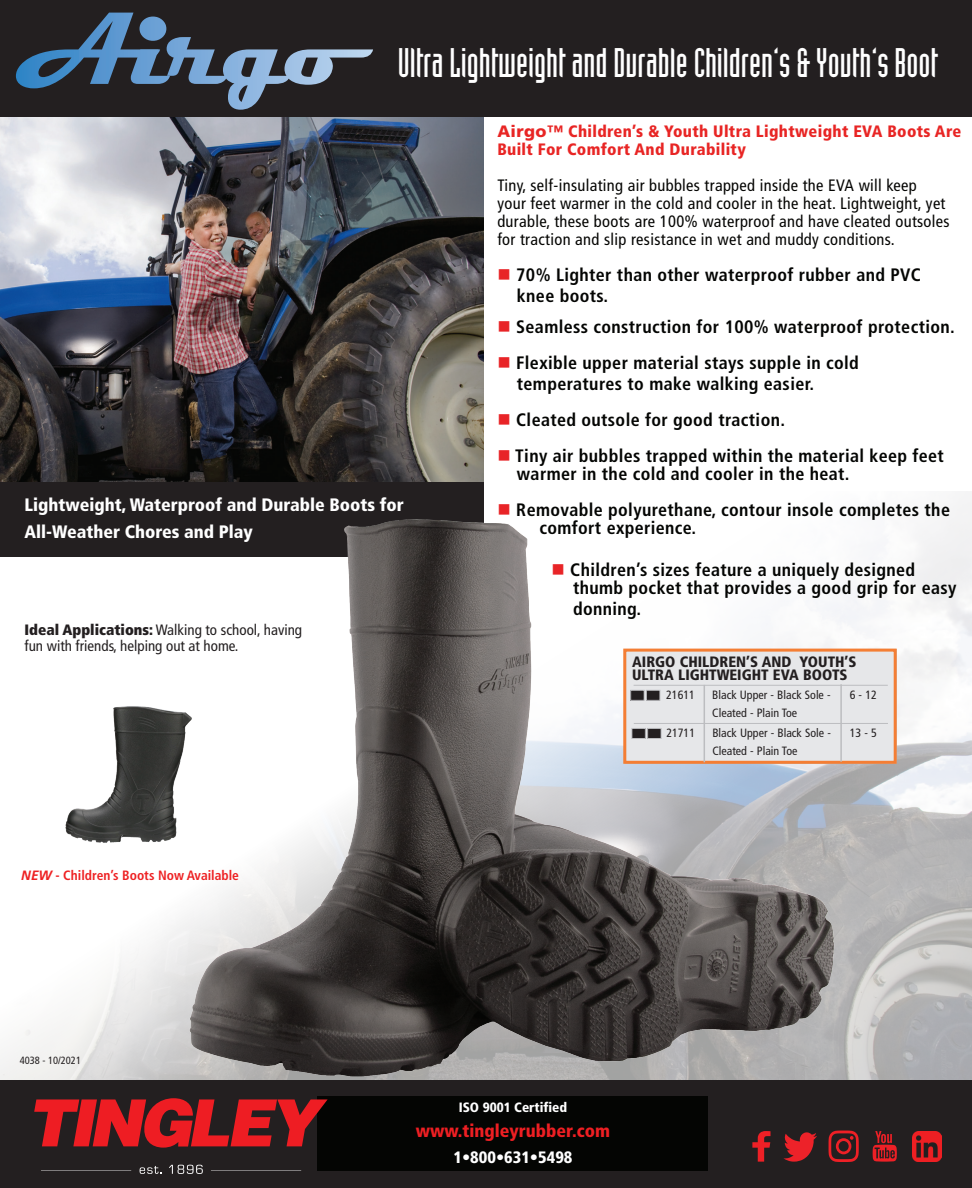
<style>
.page{position:relative;width:972px;height:1188px;background:#fff}
.page>*{position:absolute;margin:0;border:0;box-sizing:border-box;transform-origin:0 0}
.t1{font:40.5px "Industria LT Pro Solid";color:#fff}
.t2{font:700 condensed 18px/18px "Frutiger LT Std";letter-spacing:.02em;color:#040503}
.t3{font:900 condensed 18px/27px "Frutiger LT Std";color:#fff}
.t4{font:900 condensed 18px "Frutiger LT Std";color:#ee1f23}
.t5{font:condensed 16.5px/18px "Frutiger LT Std";letter-spacing:.02em;color:#050503}
.t6{font:900 condensed 16.5px/18px "Frutiger LT Std";letter-spacing:.02em;color:#e82524}
.t7{font:900 condensed 16.5px "Frutiger LT Std";color:#fff}
.t8{font:condensed 15px/16.5px "Frutiger LT Std";color:#231f20}
.t9{font:900 condensed 15px/13.5px "Frutiger LT Std";color:#231f20}
.t10{font:700 condensed 13.5px "Frutiger LT Std";color:#ee2123}
.t11{font:900 condensed 13.5px "Frutiger LT Std";color:#fff}
.t12{font:condensed 12px "Frutiger LT Std";color:#231f20}
.t13{font:condensed 10.5px "Frutiger LT Std";color:#231f20}
.s1{font-weight:900}
.s2{font-style:italic;font-stretch:normal}
.s3{font-stretch:normal}
.s4{color:#e82427}
</style>
<div class="page">
<img style="left:0;top:492px;width:972px;height:588px">
<img style="left:0;top:117px;width:484px;height:365px">
<div style="left:0;top:482px;width:484px;height:75px;background:#231f20"></div>
<div style="left:0;top:0;width:972px;height:117px;background:#231f20"></div>
<svg style="left:16px;top:13px;width:357px;height:97px"></svg>
<img style="left:103px;top:506px;width:785px;height:584px">
<div style="left:625px;top:649px;width:272px;height:115px;background:#e6e7e9"></div>
<div style="left:623px;top:649px;width:274px;height:115px;border:3px solid #f47e34"></div>
<hr style="left:704px;top:685px;width:1px;height:77px;background:#bcbdc0">
<hr style="left:634px;top:685px;width:254px;height:1px;background:#bcbdc0">
<hr style="left:840px;top:684px;width:2px;height:78px;background:#bcbdc0">
<div style="left:631px;top:690px;width:13px;height:10px;background:#231f20"></div>
<div style="left:630px;top:690px;width:15px;height:11px;border:1px solid #bcbdc0"></div>
<hr style="left:634px;top:723px;width:254px;height:1px;background:#bcbdc0">
<div style="left:646px;top:690px;width:14px;height:10px;background:#231f20"></div>
<div style="left:646px;top:690px;width:14px;height:11px;border:1px solid #bcbdc0"></div>
<div style="left:0;top:1090px;width:972px;height:98px;background:#231f20"></div>
<div style="left:648px;top:728px;width:13px;height:10px;background:#231f20"></div>
<div style="left:647px;top:728px;width:15px;height:11px;border:1px solid #bcbdc0"></div>
<div style="left:632px;top:728px;width:13px;height:10px;background:#231f20"></div>
<div style="left:632px;top:728px;width:14px;height:11px;border:1px solid #bcbdc0"></div>
<img style="left:2px;top:661px;width:249px;height:201px">
<div style="left:318px;top:1097px;width:390px;height:74px;background:#040503"></div>
<svg style="left:140px;top:1166px;width:21px;height:8px"></svg>
<svg style="left:169px;top:1165px;width:34px;height:9px"></svg>
<svg style="left:34px;top:1098px;width:294px;height:50px"></svg>
<svg style="left:41px;top:1170px;width:90px;height:1px"></svg>
<svg style="left:211px;top:1170px;width:90px;height:1px"></svg>
<svg style="left:873px;top:1131px;width:24px;height:31px"></svg>
<svg style="left:829px;top:1131px;width:30px;height:31px"></svg>
<svg style="left:784px;top:1132px;width:33px;height:30px"></svg>
<svg style="left:752px;top:1131px;width:19px;height:31px"></svg>
<img style="left:912px;top:1131px;width:30px;height:31px">
<h1 class="t1" style="left:398px;top:41px;width:542px">Ultra Lightweight and Durable Children’s &amp; Youth’s Boot</h1>
<p class="t3" style="left:25px;top:491px;width:381px">Lightweight, Waterproof and Durable Boots for<br>All-Weather Chores and Play</p>
<p class="t8" style="left:25px;top:621px;width:279px"><span class="s1">Ideal Applications:</span> Walking to school, having fun with friends, helping out at home.</p>
<p class="t10" style="left:21px;top:867px;width:219px"><span class="s2">NEW</span> - Children’s Boots Now Available</p>
<p class="t6" style="left:497px;top:122px;width:465px"><span class="s3">Airgo</span>™ Children’s &amp; Youth Ultra Lightweight EVA Boots Are<br>Built For Comfort And Durability</p>
<p class="t5" style="left:497px;top:176px;width:454px">Tiny, self-insulating air bubbles trapped inside the EVA will keep<br>your feet warmer in the cold and cooler in the heat. Lightweight, yet durable, these boots are 100% waterproof and have cleated outsoles for traction and slip resistance in wet and muddy conditions.</p>
<p class="t2" style="left:517px;top:264px;width:405px;line-height:21px;text-indent:-20px"><span class="s4">■</span> 70% Lighter than other waterproof rubber and PVC knee boots.</p>
<p class="t2" style="left:497px;top:318px;width:459px"><span class="s4">■</span> Seamless construction for 100% waterproof protection.</p>
<p class="t2" style="left:517px;top:353px;width:344px;line-height:21px;text-indent:-20px"><span class="s4">■</span> Flexible upper material stays supple in cold temperatures to make walking easier.</p>
<p class="t2" style="left:497px;top:411px;width:289px"><span class="s4">■</span> Cleated outsole for good traction.</p>
<p class="t2" style="left:517px;top:447px;width:428px;text-indent:-20px"><span class="s4">■</span> Tiny air bubbles trapped within the material keep feet warmer in the cold and cooler in the heat.</p>
<p class="t2" style="left:539px;top:501px;width:412px;text-indent:-42px"><span class="s4">■</span> Removable polyurethane, contour insole completes the comfort experience.</p>
<p class="t2" style="left:573px;top:561px;width:385px;text-indent:-22px"><span class="s4">■</span> Children’s sizes feature a uniquely designed thumb pocket that provides a good grip for easy</p>
<p class="t2" style="left:573px;top:600px;width:70px">donning.</p>
<p class="t9" style="left:632px;top:655px;width:226px">AIRGO CHILDREN’S AND YOUTH’S<br>ULTRA LIGHTWEIGHT EVA BOOTS</p>
<p class="t12" style="left:666px;top:688px;width:30px">21611</p>
<p class="t12" style="left:712px;top:688px;width:120px">Black Upper - Black Sole -</p>
<p class="t12" style="left:850px;top:688px;width:29px">6 - 12</p>
<p class="t12" style="left:712px;top:706px;width:87px">Cleated - Plain Toe</p>
<p class="t12" style="left:666px;top:726px;width:30px">21711</p>
<p class="t12" style="left:712px;top:726px;width:120px">Black Upper - Black Sole -</p>
<p class="t12" style="left:850px;top:726px;width:29px">13 - 5</p>
<p class="t12" style="left:712px;top:744px;width:87px">Cleated - Plain Toe</p>
<p class="t13" style="left:20px;top:1054px;width:63px">4038 - 10/2021</p>
<p class="t11" style="left:459px;top:1099px;width:110px">ISO 9001 Certified</p>
<p class="t4" style="left:416px;top:1120px;width:196px">www.tingleyrubber.com</p>
<p class="t7" style="left:453px;top:1147px;width:121px">1•800•631•5498</p>
</div>
